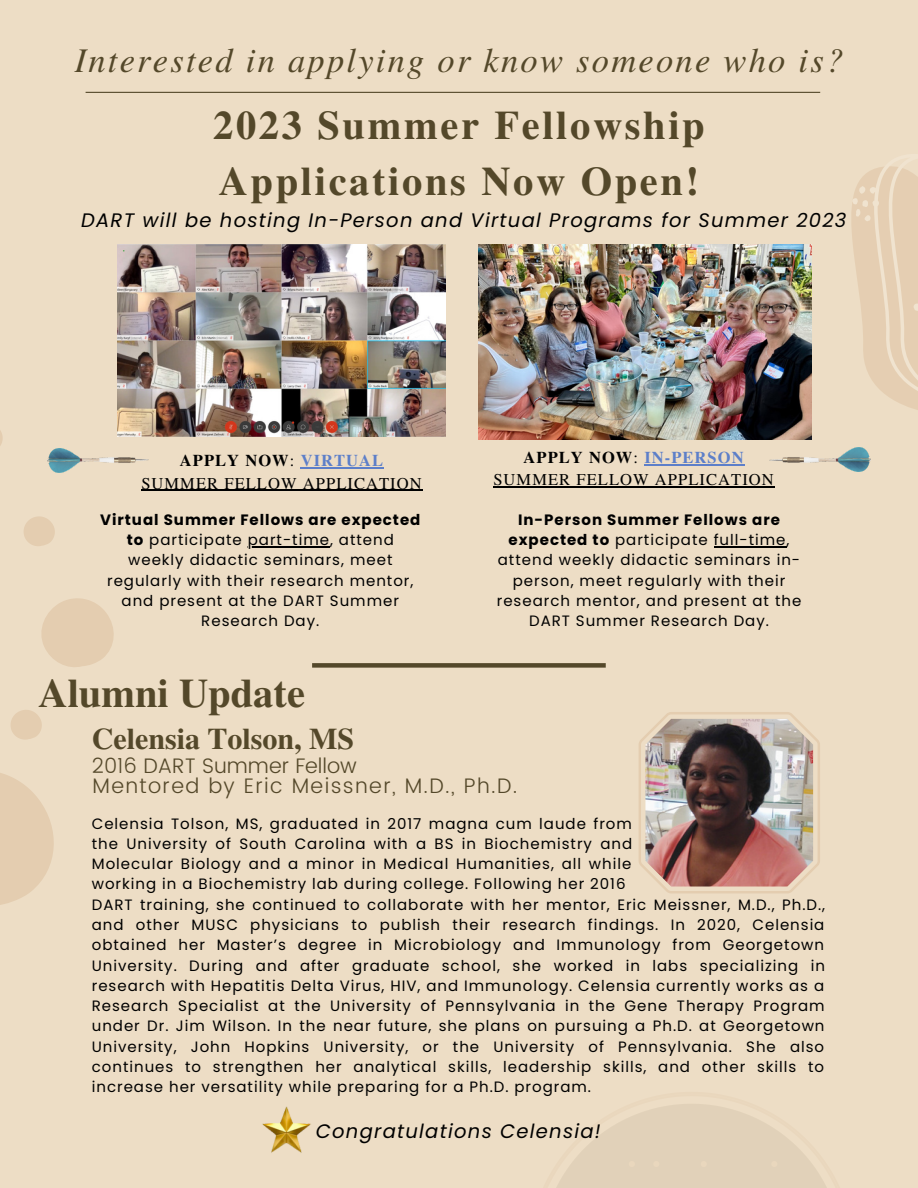
<style>
.page{position:relative;width:918px;height:1188px;background:#edddc5}
.page>*{position:absolute;margin:0;border:0;box-sizing:border-box;transform-origin:0 0}
.t1{font:700 40.5px/56.2px "Te X Gyre Termes";letter-spacing:.065em;color:#54482a}
.t2{font:700 40.5px "Te X Gyre Termes";color:#54482a}
.t3{font:italic 34.5px "Te X Gyre Termes";letter-spacing:.065em;color:#54482a}
.t4{font:700 30px "Te X Gyre Termes";color:#54482a}
.t5{font:300 21px/19.8px "Poppins";letter-spacing:.065em;color:#54482a}
.t6{font:italic 19.5px "Poppins";letter-spacing:.065em;color:#000}
.t7{font:16.5px/22.5px "Te X Gyre Termes";letter-spacing:.065em;color:#000;text-align:center}
.t8{font:15px/20.2px "Poppins";letter-spacing:.065em;color:#000;text-align:justify}
.s1{font-weight:700}
.s2{font-weight:700;color:#5d7fc9}
</style>
<div class="page">
<svg style="left:811px;top:166px;width:107px;height:306px"></svg>
<svg style="left:557px;top:1104px;width:269px;height:84px"></svg>
<svg style="left:0;top:430px;width:186px;height:475px"></svg>
<svg style="left:639px;top:712px;width:181px;height:181px"></svg>
<img style="left:645px;top:719px;width:168px;height:168px">
<hr style="left:86px;top:92px;width:734px;height:1px;background:#54482a">
<div style="left:312px;top:663px;width:294px;height:5px;background:#54482a"></div>
<img style="left:117px;top:244px;width:329px;height:193px">
<img style="left:478px;top:244px;width:333px;height:196px">
<img style="left:262px;top:1106px;width:49px;height:47px">
<hr style="left:301px;top:467px;width:83px;height:1px;background:#5d7fc9">
<hr style="left:141px;top:490px;width:282px;height:1px;background:#000">
<hr style="left:644px;top:464px;width:101px;height:1px;background:#5d7fc9">
<hr style="left:493px;top:486px;width:282px;height:2px;background:#000">
<img style="left:47px;top:449px;width:101px;height:23px">
<img style="left:769px;top:448px;width:101px;height:23px">
<hr style="left:248px;top:546px;width:82px;height:1px;background:#000">
<hr style="left:714px;top:546px;width:73px;height:1px;background:#000">
<h2 class="t3" style="left:75px;top:35px;width:770px">Interested in applying or know someone who is?</h2>
<h1 class="t1" style="left:213px;top:95px;width:493px">2023 Summer Fellowship<br>Applications Now Open!</h1>
<h3 class="t6" style="left:81px;top:207px;width:767px">DART will be hosting In-Person and Virtual Programs for Summer 2023</h3>
<p class="t7" style="left:141px;top:449px;width:282px"><span class="s1">APPLY NOW</span>: <span class="s2">VIRTUAL<br></span>SUMMER FELLOW APPLICATION</p>
<p class="t7" style="left:493px;top:445px;width:282px"><span class="s1">APPLY NOW</span>: <span class="s2">IN-PERSON<br></span>SUMMER FELLOW APPLICATION</p>
<p class="t8" style="left:100px;top:510px;width:322px;text-align:center"><span class="s1">Virtual Summer Fellows are expected to</span> participate part-time, attend weekly didactic seminars, meet regularly with their research mentor, and present at the DART Summer<br>Research Day.</p>
<p class="t8" style="left:497px;top:510px;width:306px;text-align:center"><span class="s1">In-Person Summer Fellows are expected to</span> participate full-time, attend weekly didactic seminars in&shy;person, meet regularly with their research mentor, and present at the DART Summer Research Day.</p>
<h1 class="t2" style="left:38px;top:662px;width:268px">Alumni Update</h1>
<h3 class="t4" style="left:92px;top:715px;width:264px">Celensia Tolson, MS</h3>
<h3 class="t5" style="left:92px;top:756px;width:427px">2016 DART Summer Fellow<br>Mentored by Eric Meissner, M.D., Ph.D.</h3>
<p class="t8" style="left:92px;top:813px;width:542px">Celensia Tolson, MS, graduated in 2017 magna cum laude from the University of South Carolina with a BS in Biochemistry and Molecular Biology and a minor in Medical Humanities, all while working in a Biochemistry lab during college. Following her 2016</p>
<p class="t8" style="left:92px;top:895px;width:735px">DART training, she continued to collaborate with her mentor, Eric Meissner, M.D., Ph.D., and other MUSC physicians to publish their research findings. In 2020, Celensia obtained her Master’s degree in Microbiology and Immunology from Georgetown University. During and after graduate school, she worked in labs specializing in research with Hepatitis Delta Virus, HIV, and Immunology. Celensia currently works as a Research Specialist at the University of Pennsylvania in the Gene Therapy Program under Dr. Jim Wilson. In the near future, she plans on pursuing a Ph.D. at Georgetown University, John Hopkins University, or the University of Pennsylvania. She also continues to strengthen her analytical skills, leadership skills, and other skills to increase her versatility while preparing for a Ph.D. program.</p>
<h3 class="t6" style="left:316px;top:1118px;width:286px">Congratulations Celensia!</h3>
</div>
